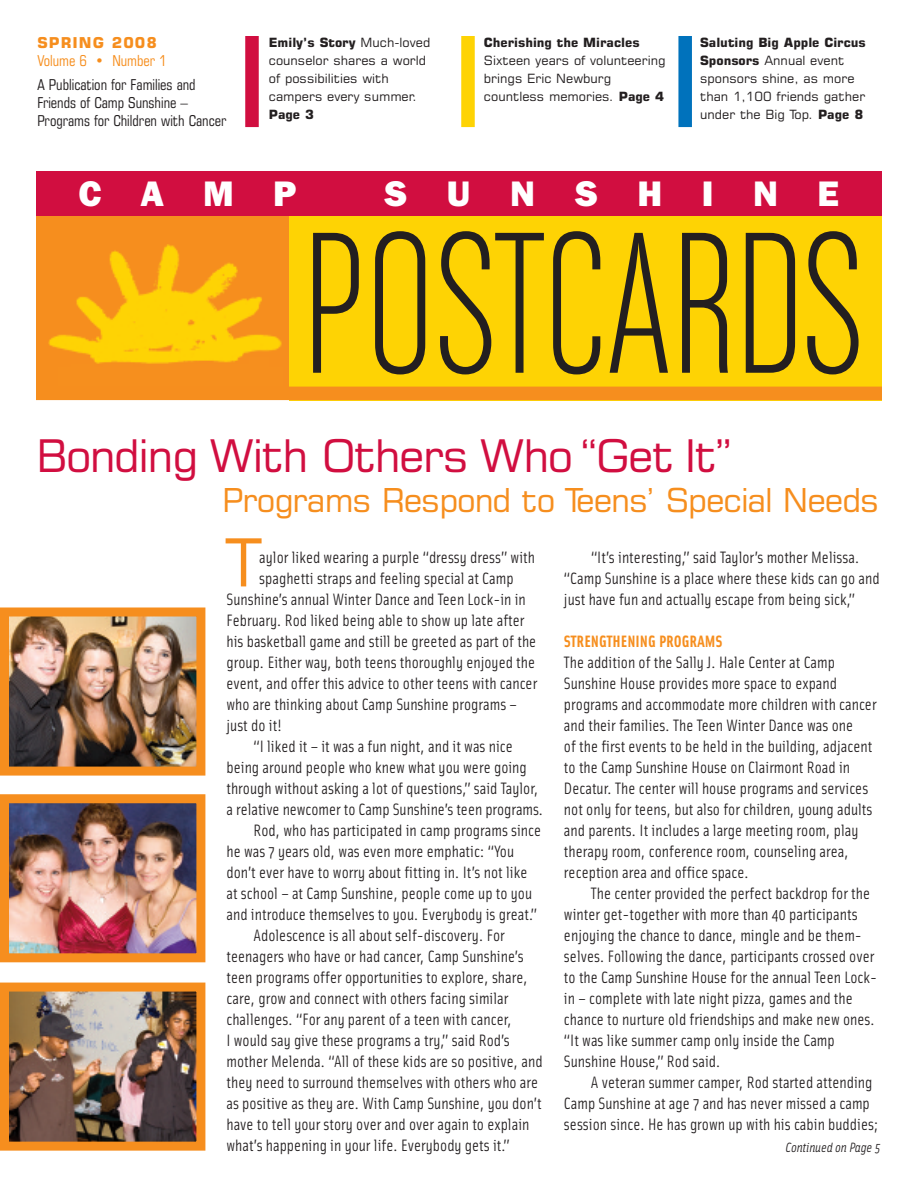
<style>
.page{position:relative;width:918px;height:1188px;background:#fff}
.page>*{position:absolute;margin:0;border:0;box-sizing:border-box;transform-origin:0 0}
.t1{font:214.5px "Chalet Comprime Milan Sixty";letter-spacing:.005em;color:#231f20}
.t2{font:66.15px "Square 721 BT";color:#f68e1e}
.t3{font:45px "Square 721 BT";letter-spacing:-.035em;color:#d10e40}
.t4{font:800 35.25px "Franklin Gothic IT Cby BT";letter-spacing:1.12em;color:#fff}
.t5{font:33px "Square 721 BT";letter-spacing:-.035em;color:#f68e1e}
.t6{font:16.5px/21px "Solex";color:#231f20}
.t7{font:700 16.5px "Solex";color:#f68e1e}
.t8{font:condensed 15px/18px "Square 721 BT";color:#231f20}
.t9{font:condensed 15px "Square 721 BT";color:#f68e1e}
.t10{font:700 15px "Square 721 BT";letter-spacing:.07em;color:#f68e1e}
.t11{font:italic 13.5px "Solex";letter-spacing:-.01em;color:#231f20}
.t12{font:12.75px/18px "Square 721 BT";color:#231f20}
.t13{font:700 12.75px "Square 721 BT";color:#231f20}
.s1{font-weight:700}
</style>
<div class="page">
<div style="left:36px;top:210px;width:253px;height:190px;background:#f68e1e"></div>
<img style="left:49px;top:245px;width:233px;height:119px">
<div style="left:289px;top:215px;width:593px;height:185px;background:#fed304"></div>
<div style="left:36px;top:171px;width:846px;height:44px;background:#d10e40"></div>
<div style="left:36px;top:387px;width:846px;height:13px;background:#f68e1e"></div>
<div style="left:245px;top:36px;width:14px;height:91px;background:#d10e40"></div>
<div style="left:461px;top:36px;width:14px;height:91px;background:#fed304"></div>
<div style="left:678px;top:36px;width:14px;height:91px;background:#0072bc"></div>
<img style="left:10px;top:618px;width:185px;height:148px">
<div style="left:0;top:608px;width:205px;height:168px;border:9px solid #f68e1e"></div>
<img style="left:10px;top:804px;width:185px;height:148px">
<div style="left:0;top:794px;width:205px;height:168px;border:9px solid #f68e1e"></div>
<img style="left:10px;top:993px;width:185px;height:148px">
<div style="left:0;top:983px;width:205px;height:168px;border:9px solid #f68e1e"></div>
<p class="t10" style="left:38px;top:37px;width:121px">SPRING 2008</p>
<p class="t9" style="left:37px;top:55px;width:131px">Volume 6 • Number 1</p>
<p class="t8" style="left:38px;top:77px;width:190px">A Publication for Families and<br>Friends of Camp Sunshine –<br>Programs for Children with Cancer</p>
<p class="t12" style="left:269px;top:34px;width:163px"><span class="s1">Emily’s Story</span> Much-loved counselor shares a world of possibilities with campers every summer.</p>
<p class="t13" style="left:269px;top:109px;width:47px">Page 3</p>
<p class="t13" style="left:484px;top:37px;width:157px">Cherishing the Miracles</p>
<p class="t12" style="left:484px;top:52px;width:183px">Sixteen years of volunteering brings Eric Newburg countless memories. <span class="s1">Page 4</span></p>
<p class="t12" style="left:700px;top:34px;width:167px"><span class="s1">Saluting Big Apple Circus<br>Sponsors</span> Annual event sponsors shine, as more than 1,100 friends gather under the Big Top. <span class="s1">Page 8</span></p>
<h3 class="t4" style="left:78px;top:181px;width:220px">CAMP</h3>
<h3 class="t4" style="left:384px;top:181px;width:457px">SUNSHINE</h3>
<h1 class="t1" style="left:302px;top:173px;width:564px">POSTCARDS</h1>
<h3 class="t3" style="left:36px;top:439px;width:700px">Bonding With Others Who“Get It”</h3>
<h3 class="t5" style="left:222px;top:488px;width:659px">Programs Respond to Teens’ Special Needs</h3>
<h2 class="t2" style="left:226px;top:538px;width:36px">T</h2>
<p class="t6" style="left:259px;top:547px;width:277px">aylor liked wearing a purple “dressy dress” with</p>
<p class="t6" style="left:259px;top:568px;width:256px">spaghetti straps and feeling special at Camp</p>
<p class="t6" style="left:227px;top:589px;width:301px">Sunshine’s annual Winter Dance and Teen Lock-in in</p>
<p class="t6" style="left:227px;top:610px;width:300px">February. Rod liked being able to show up late after</p>
<p class="t6" style="left:227px;top:631px;width:311px">his basketball game and still be greeted as part of the</p>
<p class="t6" style="left:227px;top:652px;width:310px">group. Either way, both teens thoroughly enjoyed the</p>
<p class="t6" style="left:227px;top:673px;width:312px">event, and offer this advice to other teens with cancer</p>
<p class="t6" style="left:227px;top:694px;width:292px">who are thinking about Camp Sunshine programs –</p>
<p class="t6" style="left:227px;top:715px;width:57px">just do it!</p>
<p class="t6" style="left:254px;top:736px;width:261px">“I liked it – it was a fun night, and it was nice</p>
<p class="t6" style="left:227px;top:757px;width:302px">being around people who knew what you were going</p>
<p class="t6" style="left:227px;top:778px;width:314px">through without asking a lot of questions,” said Taylor,</p>
<p class="t6" style="left:227px;top:799px;width:318px">a relative newcomer to Camp Sunshine’s teen programs.</p>
<p class="t6" style="left:254px;top:820px;width:289px">Rod, who has participated in camp programs since</p>
<p class="t6" style="left:227px;top:841px;width:289px">he was 7 years old, was even more emphatic: “You</p>
<p class="t6" style="left:227px;top:862px;width:302px">don’t ever have to worry about fitting in. It’s not like</p>
<p class="t6" style="left:227px;top:883px;width:307px">at school – at Camp Sunshine, people come up to you</p>
<p class="t6" style="left:227px;top:904px;width:312px">and introduce themselves to you. Everybody is great.”</p>
<p class="t6" style="left:254px;top:925px;width:253px">Adolescence is all about self-discovery. For</p>
<p class="t6" style="left:227px;top:946px;width:299px">teenagers who have or had cancer, Camp Sunshine’s</p>
<p class="t6" style="left:227px;top:967px;width:303px">teen programs offer opportunities to explore, share,</p>
<p class="t6" style="left:227px;top:988px;width:283px">care, grow and connect with others facing similar</p>
<p class="t6" style="left:227px;top:1009px;width:287px">challenges. “For any parent of a teen with cancer,</p>
<p class="t6" style="left:227px;top:1030px;width:285px">I would say give these programs a try,” said Rod’s</p>
<p class="t6" style="left:227px;top:1051px;width:318px">mother Melenda. “All of these kids are so positive, and</p>
<p class="t6" style="left:227px;top:1072px;width:313px">they need to surround themselves with others who are</p>
<p class="t6" style="left:227px;top:1093px;width:317px">as positive as they are. With Camp Sunshine, you don’t</p>
<p class="t6" style="left:227px;top:1114px;width:304px">have to tell your story over and over again to explain</p>
<p class="t6" style="left:227px;top:1135px;width:285px">what’s happening in your life. Everybody gets it.”</p>
<p class="t6" style="left:564px;top:547px;width:317px;text-indent:27px">“It’s interesting,” said Taylor’s mother Melissa. “Camp Sunshine is a place where these kids can go and just have fun and actually escape from being sick,”</p>
<p class="t7" style="left:564px;top:632px;width:160px">STRENGTHENING PROGRAMS</p>
<p class="t6" style="left:564px;top:652px;width:314px">The addition of the Sally J. Hale Center at Camp Sunshine House provides more space to expand programs and accommodate more children with cancer and their families. The Teen Winter Dance was one<br>of the first events to be held in the building, adjacent to the Camp Sunshine House on Clairmont Road in Decatur. The center will house programs and services not only for teens, but also for children, young adults and parents. It includes a large meeting room, play therapy room, conference room, counseling area, reception area and office space.</p>
<p class="t6" style="left:564px;top:883px;width:315px;text-indent:27px">The center provided the perfect backdrop for the winter get-together with more than 40 participants enjoying the chance to dance, mingle and be them&shy;selves. Following the dance, participants crossed over to the Camp Sunshine House for the annual Teen Lock&shy;in – complete with late night pizza, games and the chance to nurture old friendships and make new ones. “It was like summer camp only inside the Camp Sunshine House,” Rod said.</p>
<p class="t6" style="left:564px;top:1072px;width:316px;text-indent:27px">A veteran summer camper, Rod started attending<br>Camp Sunshine at age 7 and has never missed a camp session since. He has grown up with his cabin buddies;</p>
<p class="t11" style="left:786px;top:1139px;width:96px">Continued on Page 5</p>
</div>
